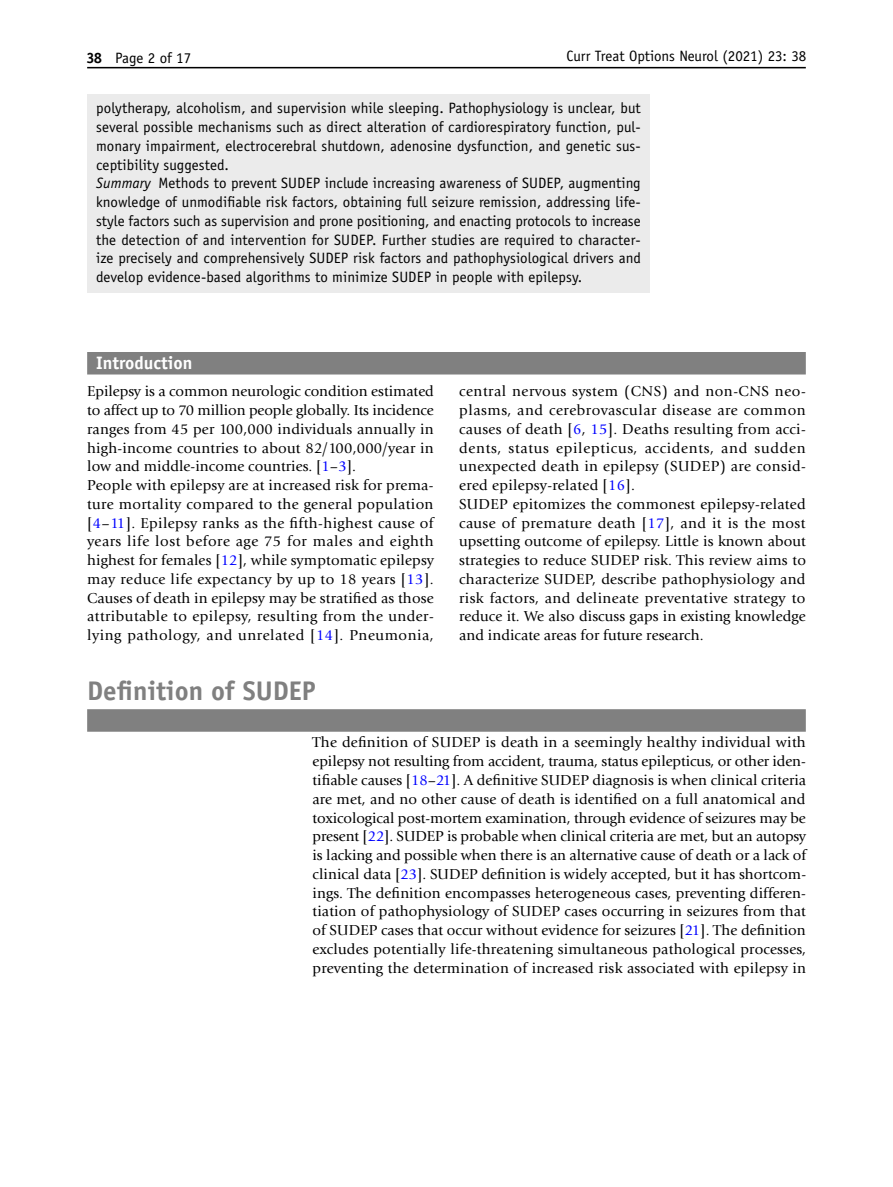
<style>
.page{position:relative;width:893px;height:1187px;background:#fff}
.page>*{position:absolute;margin:0;border:0;box-sizing:border-box;transform-origin:0 0}
.t1{font:700 27px "Officina Sans";color:#808080}
.t2{font:700 18px "Officina Sans";color:#fff}
.t3{font:15px/18.8px "Giovanni Book 2";letter-spacing:.015em;color:#000}
.t4{font:15px/18.8px "Officina Sans Book 2";letter-spacing:.005em;color:#000}
.t5{font:15px "Officina Sans";color:#000}
.s1{font-family:"Officina Sans Bold 2"}
.s2{font-family:"Officina Sans";font-style:italic}
.s3{color:#00f}
</style>
<div class="page">
<hr style="left:87px;top:67px;width:719px;height:1px;background:#000">
<div style="left:87px;top:94px;width:563px;height:86px;background:#ebebeb"></div>
<div style="left:87px;top:169px;width:563px;height:124px;background:#ebebeb"></div>
<div style="left:87px;top:352px;width:719px;height:22px;background:#808080"></div>
<div style="left:87px;top:709px;width:719px;height:22px;background:#808080"></div>
<p class="t5" style="left:86px;top:49px;width:106px"><span class="s1">38</span> Page 2 of 17</p>
<p class="t5" style="left:566px;top:48px;width:241px">Curr Treat Options Neurol (2021) 23: 38</p>
<p class="t4" style="left:96px;top:99px;width:546px">polytherapy, alcoholism, and supervision while sleeping. Pathophysiology is unclear, but several possible mechanisms such as direct alteration of cardiorespiratory function, pul&shy;monary impairment, electrocerebral shutdown, adenosine dysfunction, and genetic sus&shy;ceptibility suggested.<br><span class="s2">Summary</span> Methods to prevent SUDEP include increasing awareness of SUDEP, augmenting knowledge of unmodifiable risk factors, obtaining full seizure remission, addressing life&shy;style factors such as supervision and prone positioning, and enacting protocols to increase the detection of and intervention for SUDEP. Further studies are required to character&shy;ize precisely and comprehensively SUDEP risk factors and pathophysiological drivers and develop evidence-based algorithms to minimize SUDEP in people with epilepsy.</p>
<p class="t2" style="left:96px;top:351px;width:98px">Introduction</p>
<p class="t3" style="left:87px;top:382px;width:348px">Epilepsy is a common neurologic condition estimated to affect up to 70 million people globally. Its incidence ranges from 45 per 100,000 individuals annually in high-income countries to about 82/100,000/year in low and middle-income countries. [<span class="s3">1</span>–<span class="s3">3</span>].<br>People with epilepsy are at increased risk for prema&shy;ture mortality compared to the general population [<span class="s3">4</span>–<span class="s3">11</span>]. Epilepsy ranks as the fifth-highest cause of years life lost before age 75 for males and eighth highest for females [<span class="s3">12</span>], while symptomatic epilepsy may reduce life expectancy by up to 18 years [<span class="s3">13</span>].<br>Causes of death in epilepsy may be stratified as those attributable to epilepsy, resulting from the under&shy;lying pathology, and unrelated [<span class="s3">14</span>]. Pneumonia,</p>
<p class="t3" style="left:459px;top:382px;width:348px">central nervous system (CNS) and non-CNS neo&shy;plasms, and cerebrovascular disease are common causes of death [<span class="s3">6</span>, <span class="s3">15</span>]. Deaths resulting from acci&shy;dents, status epilepticus, accidents, and sudden unexpected death in epilepsy (SUDEP) are consid&shy;ered epilepsy-related [<span class="s3">16</span>].<br>SUDEP epitomizes the commonest epilepsy-related cause of premature death [<span class="s3">17</span>], and it is the most upsetting outcome of epilepsy. Little is known about strategies to reduce SUDEP risk. This review aims to characterize SUDEP, describe pathophysiology and risk factors, and delineate preventative strategy to reduce it. We also discuss gaps in existing knowledge and indicate areas for future research.</p>
<h1 class="t1" style="left:87px;top:674px;width:230px">Definition of SUDEP</h1>
<p class="t3" style="left:313px;top:733px;width:495px;text-align:justify">The definition of SUDEP is death in a seemingly healthy individual with epilepsy not resulting from accident, trauma, status epilepticus, or other iden&shy;tifiable causes [<span class="s3">18</span>–<span class="s3">21</span>]. A definitive SUDEP diagnosis is when clinical criteria are met, and no other cause of death is identified on a full anatomical and toxicological post-mortem examination, through evidence of seizures may be present [<span class="s3">22</span>]. SUDEP is probable when clinical criteria are met, but an autopsy is lacking and possible when there is an alternative cause of death or a lack of clinical data [<span class="s3">23</span>]. SUDEP definition is widely accepted, but it has shortcom&shy;ings. The definition encompasses heterogeneous cases, preventing differen&shy;tiation of pathophysiology of SUDEP cases occurring in seizures from that of SUDEP cases that occur without evidence for seizures [<span class="s3">21</span>]. The definition excludes potentially life-threatening simultaneous pathological processes, preventing the determination of increased risk associated with epilepsy in</p>
</div>
